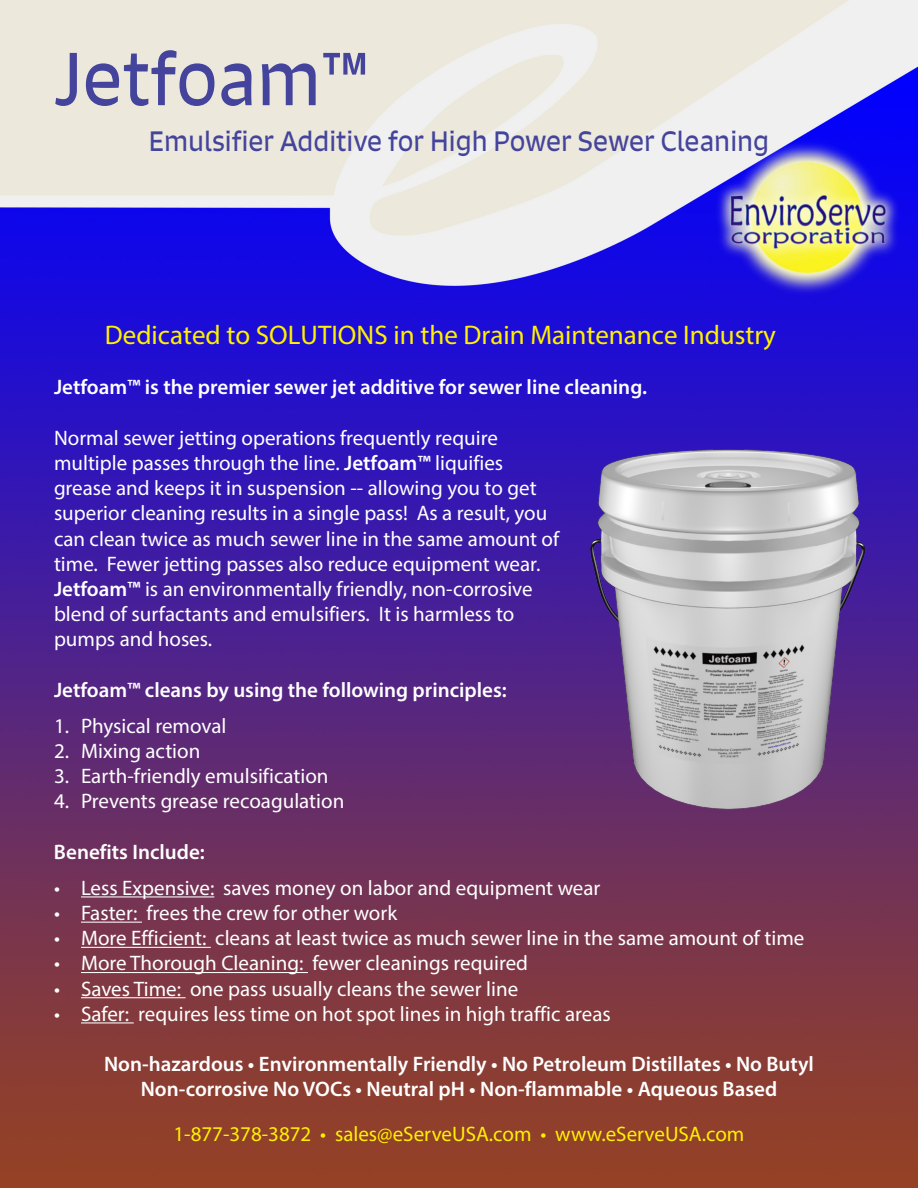
<style>
.page{position:relative;width:918px;height:1188px;background:#fff}
.page>*{position:absolute;margin:0;border:0;box-sizing:border-box;transform-origin:0 0}
.t1{font:72px "Signo";color:#44449c}
.t2{font:27px "Myriad Pro";color:#fff101}
.t3{font:27px "Signo";color:#44449c}
.t4{font:21px/25.2px "Myriad Pro";color:#fff}
.t5{font:600 21px "Myriad Pro";color:#fff}
.t6{font:21px "Myriad Pro";color:#fff101}
.s1{font-weight:600}
</style>
<div class="page">
<img style="left:0;top:0;width:918px;height:1188px">
<img style="left:713px;top:136px;width:191px;height:164px">
<hr style="left:81px;top:896px;width:133px;height:1px;background:#fff">
<hr style="left:81px;top:922px;width:61px;height:1px;background:#fff">
<hr style="left:81px;top:947px;width:130px;height:1px;background:#fff">
<hr style="left:81px;top:972px;width:227px;height:1px;background:#fff">
<hr style="left:81px;top:997px;width:105px;height:1px;background:#fff">
<hr style="left:81px;top:1022px;width:53px;height:1px;background:#fff">
<img style="left:577px;top:443px;width:300px;height:374px">
<p class="t1" style="left:54px;top:33px;width:316px">Jetfoam™</p>
<p class="t3" style="left:149px;top:124px;width:622px">Emulsifier Additive for High Power Sewer Cleaning</p>
<p class="t2" style="left:105px;top:318px;width:673px">Dedicated to SOLUTIONS in the Drain Maintenance Industry</p>
<p class="t5" style="left:54px;top:374px;width:594px">Jetfoam™ is the premier sewer jet additive for sewer line cleaning.</p>
<p class="t4" style="left:54px;top:425px;width:507px">Normal sewer jetting operations frequently require multiple passes through the line. <span class="s1">Jetfoam™</span> liquifies grease and keeps it in suspension -- allowing you to get superior cleaning results in a single pass! As a result, you can clean twice as much sewer line in the same amount of time. Fewer jetting passes also reduce equipment wear.<br><span class="s1">Jetfoam™</span> is an environmentally friendly, non-corrosive blend of surfactants and emulsifiers. It is harmless to pumps and hoses.</p>
<p class="t5" style="left:54px;top:676px;width:454px">Jetfoam™ cleans by using the following principles:</p>
<p class="t4" style="left:54px;top:713px;width:174px">1. Physical removal</p>
<p class="t4" style="left:54px;top:738px;width:148px">2. Mixing action</p>
<p class="t4" style="left:54px;top:763px;width:276px">3. Earth-friendly emulsification</p>
<p class="t4" style="left:54px;top:788px;width:292px">4. Prevents grease recoagulation</p>
<p class="t5" style="left:54px;top:838px;width:152px">Benefits Include:</p>
<p class="t4" style="left:54px;top:875px;width:548px">• Less Expensive: saves money on labor and equipment wear</p>
<p class="t4" style="left:54px;top:900px;width:345px">• Faster: frees the crew for other work</p>
<p class="t4" style="left:54px;top:925px;width:752px">• More Efficient: cleans at least twice as much sewer line in the same amount of time</p>
<p class="t4" style="left:54px;top:950px;width:476px">• More Thorough Cleaning: fewer cleanings required</p>
<p class="t4" style="left:54px;top:976px;width:466px">• Saves Time: one pass usually cleans the sewer line</p>
<p class="t4" style="left:54px;top:1001px;width:558px">• Safer: requires less time on hot spot lines in high traffic areas</p>
<p class="t5" style="left:104px;top:1051px;width:711px">Non-hazardous • Environmentally Friendly • No Petroleum Distillates • No Butyl</p>
<p class="t5" style="left:141px;top:1076px;width:638px">Non-corrosive No VOCs • Neutral pH • Non-flammable • Aqueous Based</p>
<p class="t6" style="left:174px;top:1121px;width:572px">1-877-378-3872 • sales@eServeUSA.com • www.eServeUSA.com</p>
</div>
